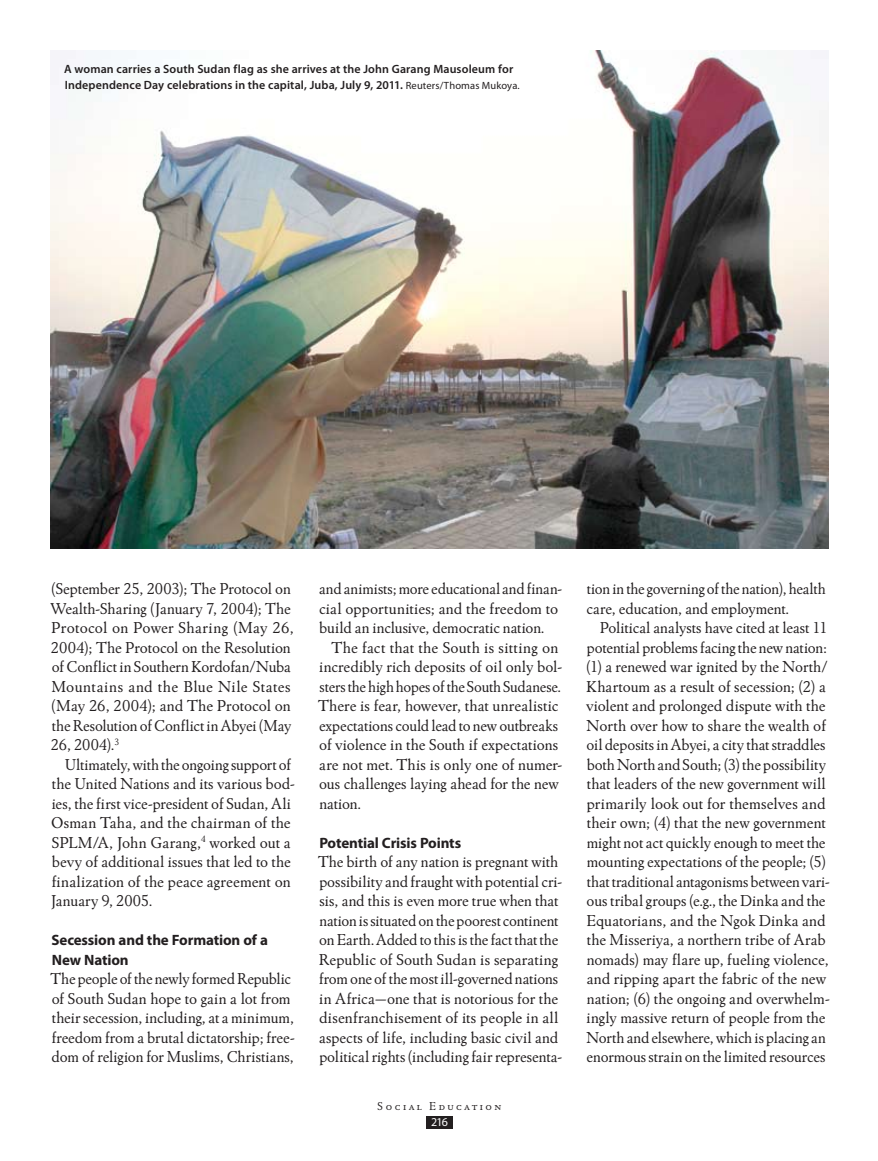
<style>
.page{position:relative;width:878px;height:1161px;background:#fff}
.page>*{position:absolute;margin:0;border:0;box-sizing:border-box;transform-origin:0 0}
.t1{font:16.5px/19.5px "Winchester New ITC";letter-spacing:-.005em;color:#231f20}
.t2{font:700 15px/19.5px "Myriad Pro";letter-spacing:-.01em;color:#231f20}
.t3{font:600 12px/16.5px "Myriad Pro";letter-spacing:.01em;color:#231f20}
.t4{font:12px "Winchester New ITC Book SC";letter-spacing:.2em;color:#231f20}
.t5{font:12px "Myriad Pro";color:#fff}
.s1{font-weight:400;font-size:10.5px}
</style>
<div class="page">
<div style="left:426px;top:1117px;width:26px;height:12px;background:#231f20"></div>
<img style="left:50px;top:50px;width:778px;height:499px">
<p class="t3" style="left:64px;top:60px;width:457px">A woman carries a South Sudan flag as she arrives at the John Garang Mausoleum for<br>Independence Day celebrations in the capital, Juba, July 9, 2011. <span class="s1">Reuters/Thomas Mukoya.</span></p>
<p class="t1" style="left:51px;top:579px;width:245px">(September 25, 2003); The Protocol on Wealth-Sharing (January 7, 2004); The Protocol on Power Sharing (May 26, 2004); The Protocol on the Resolution of Conflict in Southern Kordofan/Nuba Mountains and the Blue Nile States (May 26, 2004); and The Protocol on the Resolution of Conflict in Abyei (May 26, 2004).<sup>3</sup></p>
<p class="t1" style="left:51px;top:754px;width:245px;text-indent:14px">Ultimately, with the ongoing support of the United Nations and its various bod&shy;ies, the first vice-president of Sudan, Ali Osman Taha, and the chairman of the SPLM/A, John Garang,<sup>4</sup> worked out a bevy of additional issues that led to the finalization of the peace agreement on January 9, 2005.</p>
<p class="t2" style="left:51px;top:930px;width:218px">Secession and the Formation of a<br>New Nation</p>
<p class="t1" style="left:51px;top:969px;width:246px">The people of the newly formed Republic of South Sudan hope to gain a lot from their secession, including, at a minimum, freedom from a brutal dictatorship; free&shy;dom of religion for Muslims, Christians,</p>
<p class="t1" style="left:319px;top:579px;width:245px">and animists; more educational and finan&shy;cial opportunities; and the freedom to build an inclusive, democratic nation.</p>
<p class="t1" style="left:318px;top:637px;width:246px;text-indent:14px">The fact that the South is sitting on incredibly rich deposits of oil only bol&shy;sters the high hopes of the South Sudanese.<br>There is fear, however, that unrealistic expectations could lead to new outbreaks of violence in the South if expectations are not met. This is only one of numer&shy;ous challenges laying ahead for the new nation.</p>
<p class="t2" style="left:319px;top:833px;width:143px">Potential Crisis Points</p>
<p class="t1" style="left:318px;top:852px;width:246px">The birth of any nation is pregnant with possibility and fraught with potential cri&shy;sis, and this is even more true when that nation is situated on the poorest continent on Earth. Added to this is the fact that the Republic of South Sudan is separating from one of the most ill-governed nations in Africa—one that is notorious for the disenfranchisement of its people in all aspects of life, including basic civil and political rights (including fair representa-</p>
<p class="t4" style="left:377px;top:1098px;width:125px">Social Education</p>
<p class="t5" style="left:431px;top:1116px;width:18px">216</p>
<p class="t1" style="left:586px;top:579px;width:241px">tion in the governing of the nation), health care, education, and employment.</p>
<p class="t1" style="left:586px;top:618px;width:245px;text-indent:14px">Political analysts have cited at least 11 potential problems facing the new nation: (1) a renewed war ignited by the North/ Khartoum as a result of secession; (2) a violent and prolonged dispute with the North over how to share the wealth of oil deposits in Abyei, a city that straddles both North and South; (3) the possibility that leaders of the new government will primarily look out for themselves and their own; (4) that the new government might not act quickly enough to meet the mounting expectations of the people; (5) that traditional antagonisms between vari&shy;ous tribal groups (e.g., the Dinka and the Equatorians, and the Ngok Dinka and the Misseriya, a northern tribe of Arab nomads) may flare up, fueling violence, and ripping apart the fabric of the new nation; (6) the ongoing and overwhelm&shy;ingly massive return of people from the North and elsewhere, which is placing an enormous strain on the limited resources</p>
</div>
